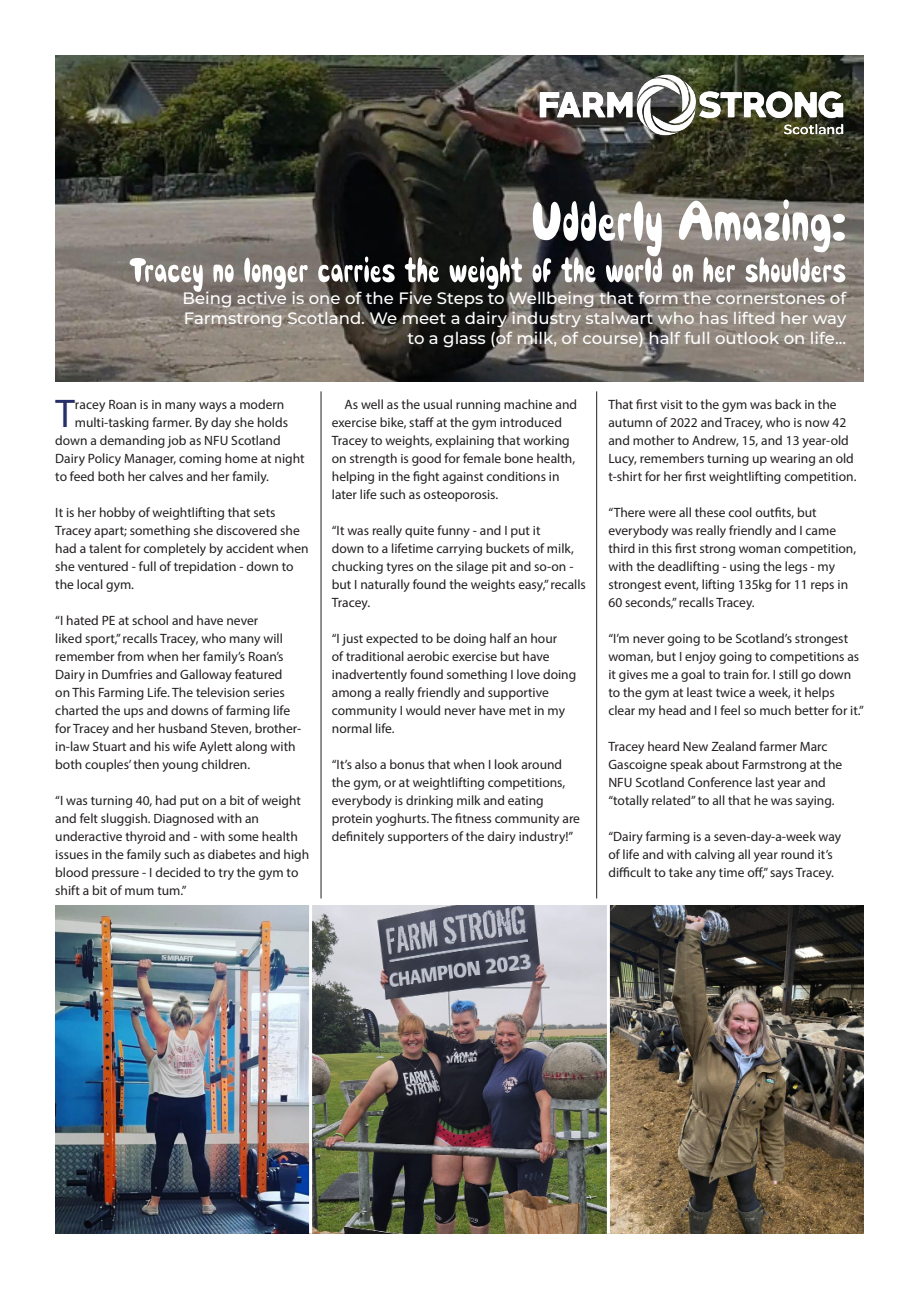
<style>
.page{position:relative;width:919px;height:1289px;background:#fff}
.page>*{position:absolute;margin:0;border:0;box-sizing:border-box;transform-origin:0 0}
.t1{font:40.2px "Myriad Pro";color:#262f66}
.t2{font:500 16.5px/19.8px "Montserrat";color:#fff}
.t3{font:13.5px/18px "Myriad Pro";color:#231f20}
</style>
<div class="page">
<img style="left:55px;top:55px;width:808px;height:326px">
<hr style="left:321px;top:391px;width:1px;height:507px;background:#231f20">
<hr style="left:596px;top:391px;width:1px;height:507px;background:#231f20">
<img style="left:55px;top:905px;width:254px;height:328px">
<img style="left:312px;top:905px;width:295px;height:328px">
<img style="left:610px;top:905px;width:253px;height:328px">
<img style="left:519px;top:55px;width:327px;height:103px">
<svg style="left:130px;top:199px;width:715px;height:93px"></svg>
<p class="t2" style="left:183px;top:287px;width:665px">Being active is one of the Five Steps to Wellbeing that form the cornerstones of<br>Farmstrong Scotland. We meet a dairy industry stalwart who has lifted her way</p>
<p class="t2" style="left:407px;top:327px;width:440px">to a glass (of milk, of course) half full outlook on life...</p>
<p class="t1" style="left:55px;top:388px;width:21px">T</p>
<p class="t3" style="left:75px;top:395px;width:211px">racey Roan is in many ways a modern</p>
<p class="t3" style="left:75px;top:413px;width:215px">multi-tasking farmer. By day she holds</p>
<p class="t3" style="left:55px;top:431px;width:227px">down a demanding job as NFU Scotland</p>
<p class="t3" style="left:55px;top:449px;width:251px">Dairy Policy Manager, coming home at night</p>
<p class="t3" style="left:55px;top:467px;width:215px">to feed both her calves and her family.</p>
<p class="t3" style="left:55px;top:503px;width:255px">It is her hobby of weightlifting that sets Tracey apart; something she discovered she had a talent for completely by accident when she ventured - full of trepidation - down to the local gym.</p>
<p class="t3" style="left:55px;top:611px;width:247px">“I hated PE at school and have never<br>liked sport,” recalls Tracey, who many will remember from when her family’s Roan’s Dairy in Dumfries and Galloway featured<br>on This Farming Life. The television series charted the ups and downs of farming life for Tracey and her husband Steven, brother&shy;in-law Stuart and his wife Aylett along with both couples’ then young children.</p>
<p class="t3" style="left:55px;top:791px;width:255px">“I was turning 40, had put on a bit of weight and felt sluggish. Diagnosed with an underactive thyroid and - with some health issues in the family such as diabetes and high blood pressure - I decided to try the gym to shift a bit of mum tum.”</p>
<p class="t3" style="left:332px;top:395px;width:247px;text-indent:13px">As well as the usual running machine and exercise bike, staff at the gym introduced Tracey to weights, explaining that working on strength is good for female bone health, helping in the fight against conditions in later life such as osteoporosis.</p>
<p class="t3" style="left:332px;top:521px;width:255px">“It was really quite funny - and I put it<br>down to a lifetime carrying buckets of milk, chucking tyres on the silage pit and so-on - but I naturally found the weights easy,” recalls Tracey.</p>
<p class="t3" style="left:332px;top:629px;width:246px">“I just expected to be doing half an hour<br>of traditional aerobic exercise but have inadvertently found something I love doing among a really friendly and supportive community I would never have met in my normal life.</p>
<p class="t3" style="left:332px;top:755px;width:250px">“It’s also a bonus that when I look around the gym, or at weightlifting competitions, everybody is drinking milk and eating protein yoghurts. The fitness community are definitely supporters of the dairy industry!”</p>
<p class="t3" style="left:608px;top:395px;width:249px">That first visit to the gym was back in the autumn of 2022 and Tracey, who is now 42 and mother to Andrew, 15, and 13 year-old Lucy, remembers turning up wearing an old t-shirt for her first weightlifting competition.</p>
<p class="t3" style="left:608px;top:503px;width:249px">“There were all these cool outfits, but everybody was really friendly and I came third in this first strong woman competition, with the deadlifting - using the legs - my strongest event, lifting 135kg for 11 reps in 60 seconds,” recalls Tracey.</p>
<p class="t3" style="left:608px;top:629px;width:257px">“I’m never going to be Scotland’s strongest woman, but I enjoy going to competitions as it gives me a goal to train for. I still go down to the gym at least twice a week, it helps clear my head and I feel so much better for it.”</p>
<p class="t3" style="left:608px;top:737px;width:235px">Tracey heard New Zealand farmer Marc Gascoigne speak about Farmstrong at the NFU Scotland Conference last year and “totally related” to all that he was saying.</p>
<p class="t3" style="left:608px;top:827px;width:234px">“Dairy farming is a seven-day-a-week way of life and with calving all year round it’s difficult to take any time off,” says Tracey.</p>
</div>
